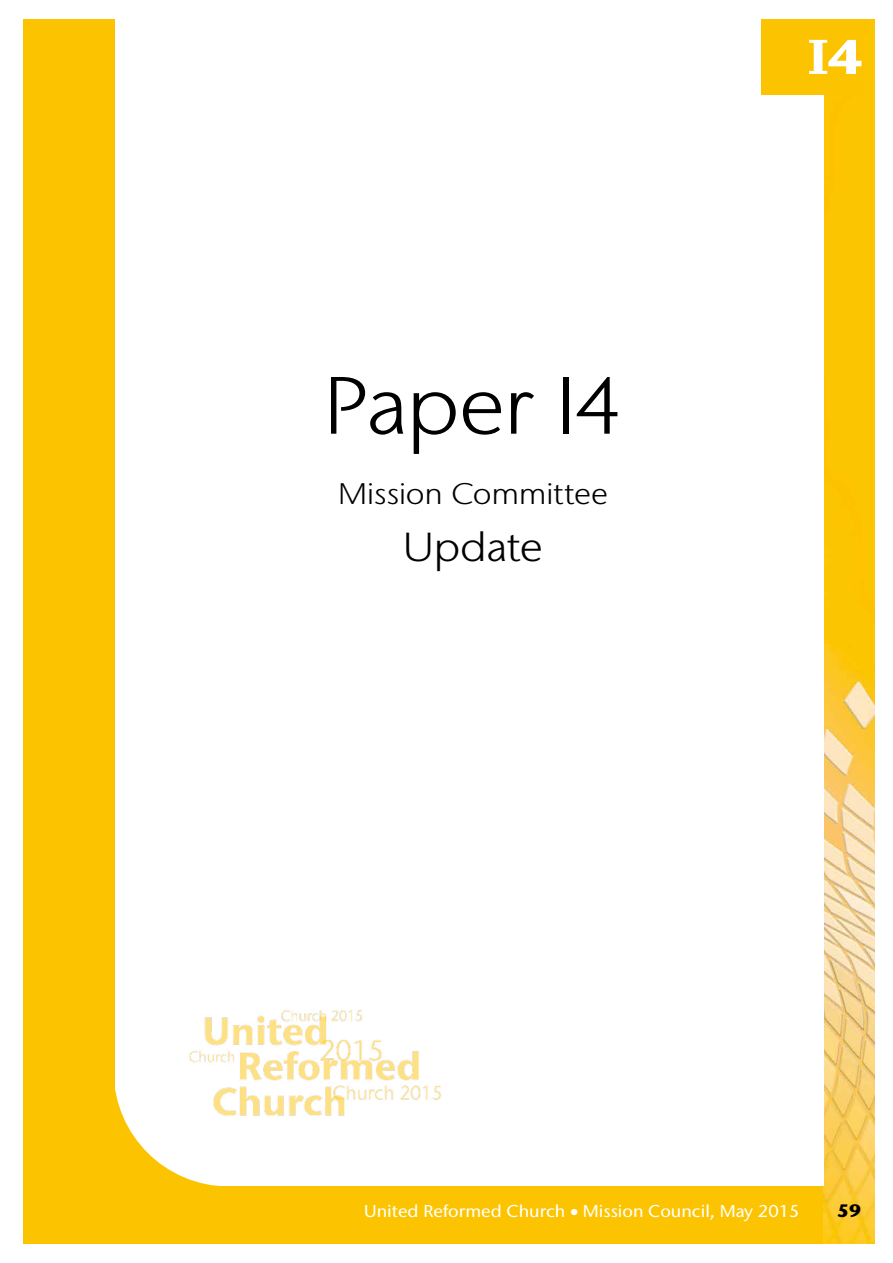
<style>
.page{position:relative;width:893px;height:1263px;background:#fff}
.page>*{position:absolute;margin:0;border:0;box-sizing:border-box;transform-origin:0 0}
.t1{font:300 81px "Stone Sans IIITC Std";letter-spacing:-.025em;color:#000;scale:1.11 1}
.t2{font:800 48.6px "Stone Sans IIITC Std";color:#fff;scale:1.11 1}
.t3{font:900 46.5px "Bell Gothic Std";color:#fff;scale:1.16 1}
.t4{font:300 40.5px "Stone Sans IIITC Std";letter-spacing:-.015em;color:#000;scale:1.11 1}
.t5{font:300 29.7px "Stone Sans IIITC Std";letter-spacing:-.015em;color:#000;scale:1.11 1}
.t6{font:800 18px "Stone Sans IIITC Std";color:#000}
.t7{font:500 17.1px "Stone Sans IIITC Std";color:#fff;scale:1.05 1}
.s1{font-family:"Stone Sans IIITC Std";font-weight:800;font-size:48.6px}
</style>
<div class="page">
<div style="left:23px;top:19px;width:810px;height:1225px;background:#fcc400"></div>
<svg style="left:824px;top:19px;width:51px;height:1225px;fill:#fbc503"></svg>
<div style="left:115px;top:6px;width:708px;height:1179px;background:#fff"></div>
<svg style="left:115px;top:1088px;width:114px;height:98px"></svg>
<img style="left:183px;top:1010px;width:258px;height:112px">
<div style="left:761px;top:19px;width:102px;height:76px;background:#fcc400"></div>
<h1 class="t1" style="left:323px;top:357px;width:271px">Paper I4</h1>
<h3 class="t5" style="left:338px;top:475px;width:245px">Mission Committee</h3>
<h3 class="t4" style="left:403px;top:523px;width:128px">Update</h3>
<h3 class="t3" style="left:808px;top:30px;width:49px">I<span class="s1">4</span></h3>
<h2 class="t2" style="left:793px;top:25px;width:65px">A1</h2>
<h2 class="t2" style="left:824px;top:25px;width:36px">A</h2>
<p class="t7" style="left:364px;top:1201px;width:416px">United Reformed Church • Mission Council, May 2015</p>
<p class="t6" style="left:837px;top:1199px;width:26px">59</p>
</div>
